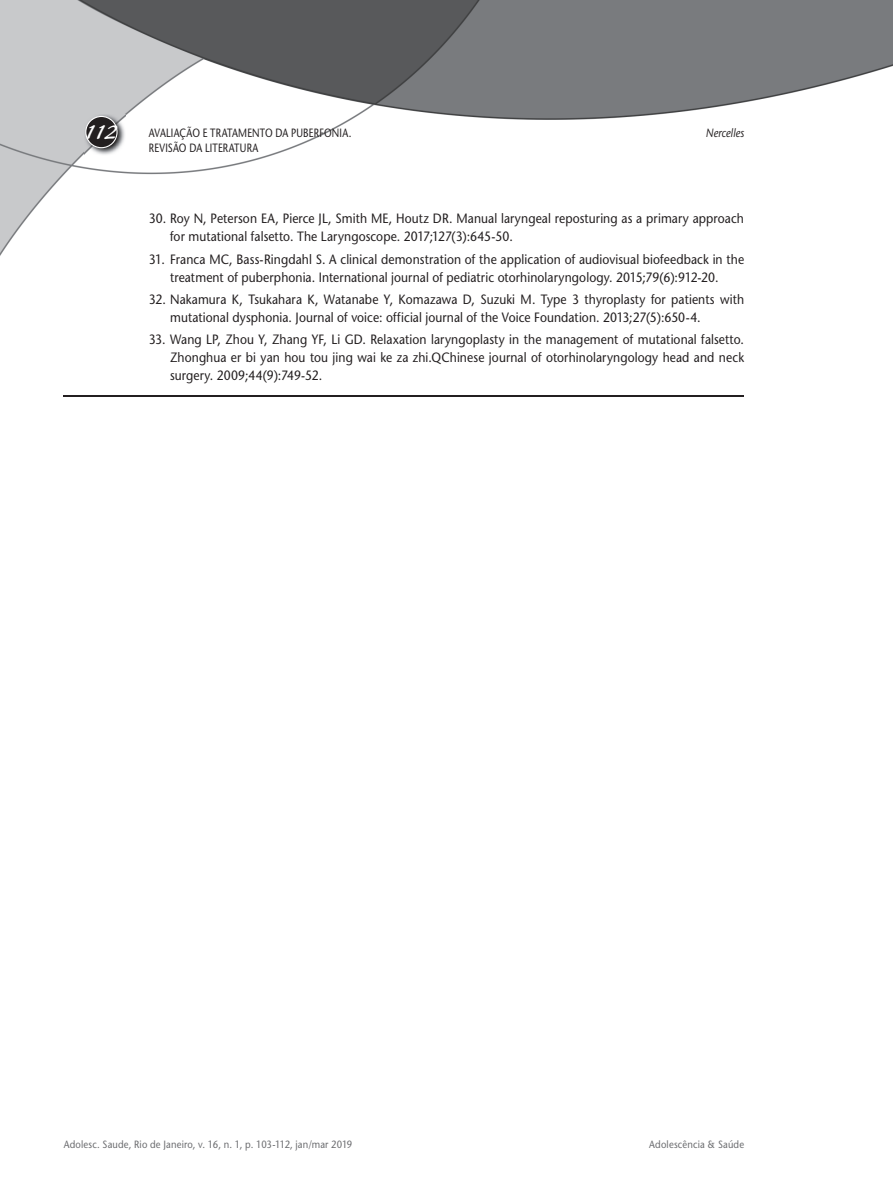
<style>
.page{position:relative;width:893px;height:1191px;background:#fff}
.page>*{position:absolute;margin:0;border:0;box-sizing:border-box;transform-origin:0 0}
.t1{font:21px "Blacklight D";color:#fff}
.t2{font:13.5px/18px "Stone Sans";letter-spacing:.005em;color:#231f20;scale:.9 1}
.t3{font:12px "Stone Sans";letter-spacing:.02em;color:#231f20;scale:.8 1}
.t4{font:italic 12px "Stone Sans";letter-spacing:.005em;color:#231f20;scale:.85 1}
.t5{font:10.5px "Stone Sans";letter-spacing:.015em;color:#6c6d70;scale:.9 1}
</style>
<div class="page">
<img style="left:0;top:0;width:893px;height:397px">
<img style="left:84px;top:114px;width:41px;height:41px">
<svg style="left:85px;top:116px;width:33px;height:32px"></svg>
<hr style="left:64px;top:395px;width:680px;height:1px;background:#231f20">
<h1 class="t1" style="left:84px;top:119px;width:36px">112</h1>
<p class="t3" style="left:149px;top:126px;width:255px">AVALIAÇÃO E TRATAMENTO DA PUBERFONIA.</p>
<p class="t4" style="left:706px;top:126px;width:47px">Nercelles</p>
<p class="t3" style="left:149px;top:140px;width:139px">REVISÃO DA LITERATURA</p>
<p class="t2" style="left:170px;top:210px;width:639px;text-indent:-21px">30. Roy N, Peterson EA, Pierce JL, Smith ME, Houtz DR. Manual laryngeal reposturing as a primary approach for mutational falsetto. The Laryngoscope. 2017;127(3):645-50.</p>
<p class="t2" style="left:149px;top:250px;width:663px;text-align:center">31. Franca MC, Bass-Ringdahl S. A clinical demonstration of the application of audiovisual biofeedback in the treatment of puberphonia. International journal of pediatric otorhinolaryngology. 2015;79(6):912-20.</p>
<p class="t2" style="left:170px;top:290px;width:639px;text-indent:-21px">32. Nakamura K, Tsukahara K, Watanabe Y, Komazawa D, Suzuki M. Type 3 thyroplasty for patients with mutational dysphonia. Journal of voice: official journal of the Voice Foundation. 2013;27(5):650-4.</p>
<p class="t2" style="left:170px;top:330px;width:639px;text-align:justify;text-indent:-21px">33. Wang LP, Zhou Y, Zhang YF, Li GD. Relaxation laryngoplasty in the management of mutational falsetto.<br>Zhonghua er bi yan hou tou jing wai ke za zhi.QChinese journal of otorhinolaryngology head and neck surgery. 2009;44(9):749-52.</p>
<p class="t5" style="left:64px;top:1138px;width:322px">Adolesc. Saude, Rio de Janeiro, v. 16, n. 1, p. 103-112, jan/mar 2019</p>
<p class="t5" style="left:649px;top:1138px;width:107px">Adolescência &amp; Saúde</p>
</div>
